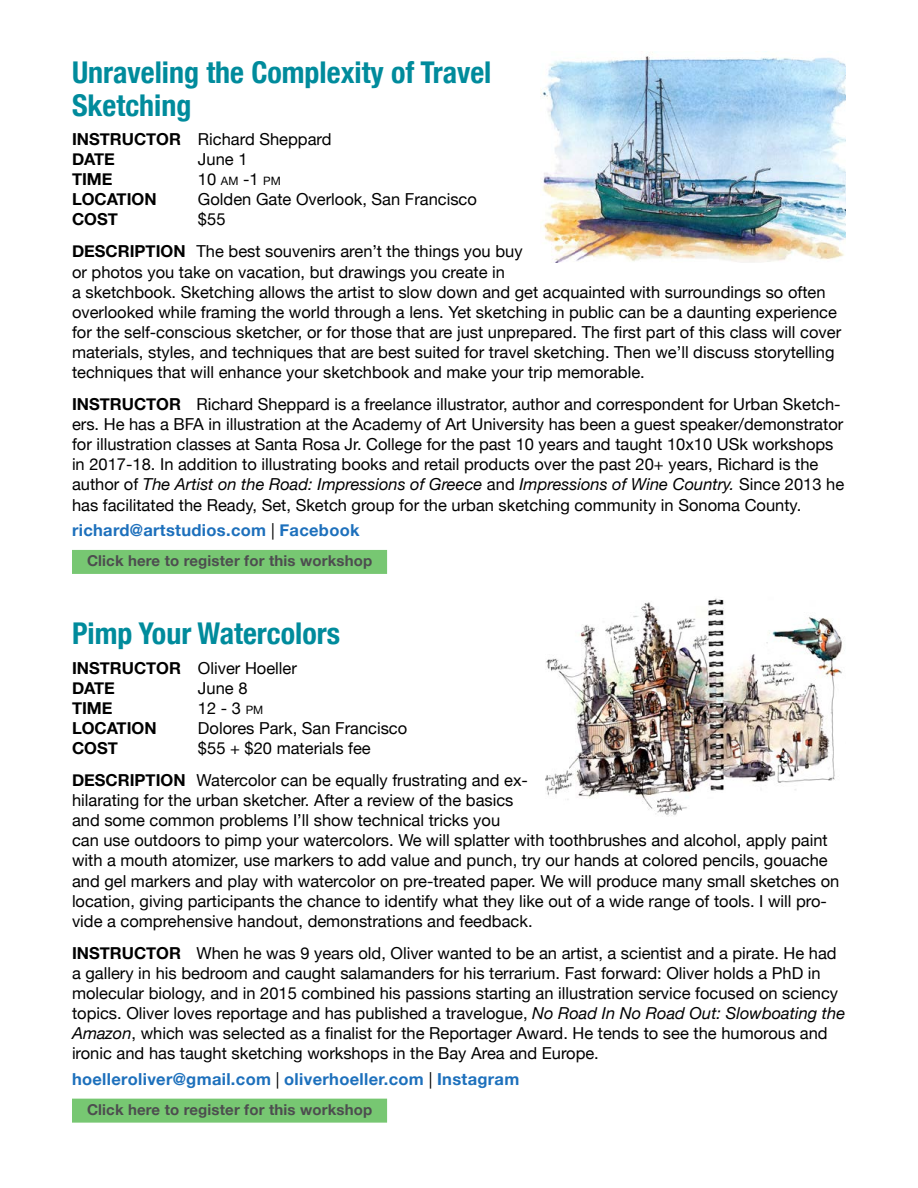
<style>
.page{position:relative;width:918px;height:1188px;background:#fff}
.page>*{position:absolute;margin:0;border:0;box-sizing:border-box;transform-origin:0 0}
.t1{font:700 condensed 30px/33px "Helvetica Neue";color:#008b9c}
.t2{font:16.5px/20.1px "Helvetica Neue";color:#000}
.t3{font:700 16.5px "Helvetica Neue";letter-spacing:.02em;color:#1d70bc}
.t4{font:700 16.5px/20.1px "Helvetica Neue";color:#000}
.t5{font:700 15px "Helvetica Neue";letter-spacing:.01em;color:#4d4d4f}
.s1{font-weight:700}
.s2{font-size:11.55px}
.s3{font-style:italic}
.s4{font-weight:400;color:#000}
.s5{font-weight:400}
</style>
<div class="page">
<div style="left:72px;top:550px;width:315px;height:24px;background:#77c772"></div>
<div style="left:72px;top:1099px;width:315px;height:24px;background:#77c772"></div>
<img style="left:545px;top:598px;width:297px;height:218px">
<img style="left:541px;top:52px;width:305px;height:211px">
<h1 class="t1" style="left:72px;top:55px;width:421px">Unraveling the Complexity of Travel<br>Sketching</h1>
<p class="t2" style="left:72px;top:129px;width:261px"><span class="s1">INSTRUCTOR</span> Richard Sheppard<br><span class="s1">DATE</span></p>
<p class="t2" style="left:198px;top:149px;width:51px">June 1</p>
<p class="t4" style="left:72px;top:169px;width:42px">TIME</p>
<p class="t2" style="left:198px;top:169px;width:84px">10 <span class="s2">AM</span> -1 <span class="s2">PM</span></p>
<p class="t4" style="left:72px;top:189px;width:86px">LOCATION</p>
<p class="t2" style="left:198px;top:189px;width:280px">Golden Gate Overlook, San Francisco</p>
<p class="t4" style="left:72px;top:209px;width:47px">COST</p>
<p class="t2" style="left:72px;top:203px;width:452px;line-height:32.1px;text-indent:126px">$55<br><span class="s1">DESCRIPTION</span> The best souvenirs aren’t the things you buy</p>
<p class="t2" style="left:72px;top:261px;width:771px">or photos you take on vacation, but drawings you create in<br>a sketchbook. Sketching allows the artist to slow down and get acquainted with surroundings so often overlooked while framing the world through a lens. Yet sketching in public can be a daunting experience for the self-conscious sketcher, or for those that are just unprepared. The first part of this class will cover materials, styles, and techniques that are best suited for travel sketching. Then we’ll discuss storytelling techniques that will enhance your sketchbook and make your trip memorable.</p>
<p class="t2" style="left:72px;top:394px;width:774px"><span class="s1">INSTRUCTOR</span> Richard Sheppard is a freelance illustrator, author and correspondent for Urban Sketch&shy;ers. He has a BFA in illustration at the Academy of Art University has been a guest speaker/demonstrator for illustration classes at Santa Rosa Jr. College for the past 10 years and taught 10x10 USk workshops in 2017-18. In addition to illustrating books and retail products over the past 20+ years, Richard is the author of <span class="s3">The Artist on the Road: Impressions of Greece</span> and <span class="s3">Impressions of Wine Country.</span> Since 2013 he has facilitated the Ready, Set, Sketch group for the urban sketching community in Sonoma County.</p>
<p class="t3" style="left:72px;top:520px;width:289px">richard@artstudios.com <span class="s4">|</span> Facebook</p>
<p class="t5" style="left:87px;top:552px;width:287px">Click here to register for this workshop</p>
<h1 class="t1" style="left:72px;top:617px;width:270px">Pimp Your Watercolors</h1>
<p class="t4" style="left:72px;top:657px;width:226px">INSTRUCTOR <span class="s5">Oliver Hoeller<br></span>DATE</p>
<p class="t2" style="left:198px;top:677px;width:51px">June 8</p>
<p class="t4" style="left:72px;top:697px;width:42px">TIME</p>
<p class="t2" style="left:198px;top:698px;width:67px">12 - 3 <span class="s2">PM</span></p>
<p class="t4" style="left:72px;top:718px;width:86px">LOCATION</p>
<p class="t2" style="left:198px;top:718px;width:211px">Dolores Park, San Francisco</p>
<p class="t4" style="left:72px;top:738px;width:47px">COST</p>
<p class="t2" style="left:72px;top:732px;width:458px;line-height:32.1px;text-indent:126px">$55 + $20 materials fee<br><span class="s1">DESCRIPTION</span> Watercolor can be equally frustrating and ex-</p>
<p class="t2" style="left:72px;top:790px;width:769px">hilarating for the urban sketcher. After a review of the basics<br>and some common problems I’ll show technical tricks you<br>can use outdoors to pimp your watercolors. We will splatter with toothbrushes and alcohol, apply paint with a mouth atomizer, use markers to add value and punch, try our hands at colored pencils, gouache and gel markers and play with watercolor on pre-treated paper. We will produce many small sketches on location, giving participants the chance to identify what they like out of a wide range of tools. I will pro&shy;vide a comprehensive handout, demonstrations and feedback.</p>
<p class="t2" style="left:72px;top:943px;width:775px"><span class="s1">INSTRUCTOR</span> When he was 9 years old, Oliver wanted to be an artist, a scientist and a pirate. He had a gallery in his bedroom and caught salamanders for his terrarium. Fast forward: Oliver holds a PhD in molecular biology, and in 2015 combined his passions starting an illustration service focused on sciency topics. Oliver loves reportage and has published a travelogue, <span class="s3">No Road In No Road Out: Slowboating the Amazon</span>, which was selected as a finalist for the Reportager Award. He tends to see the humorous and ironic and has taught sketching workshops in the Bay Area and Europe.</p>
<p class="t3" style="left:72px;top:1069px;width:449px">hoelleroliver@gmail.com <span class="s4">|</span> oliverhoeller.com <span class="s4">|</span> Instagram</p>
<p class="t5" style="left:87px;top:1101px;width:287px">Click here to register for this workshop</p>
</div>
